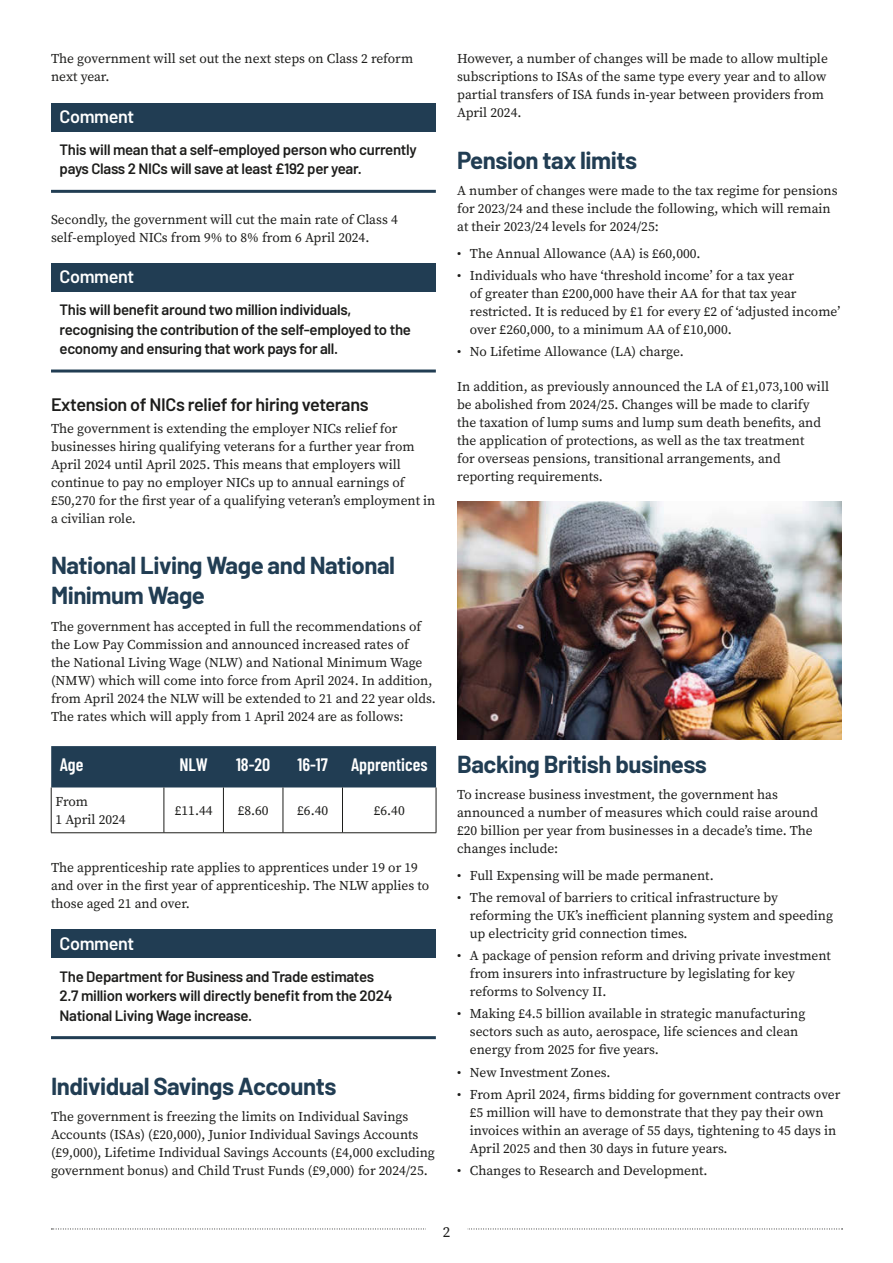
<style>
.page{position:relative;width:893px;height:1263px;background:#fff}
.page>*{position:absolute;margin:0;border:0;box-sizing:border-box;transform-origin:0 0}
.t1{font:700 24px/30px "Barlow";letter-spacing:-.02em;color:#213d53}
.t2{font:600 18px "Barlow";letter-spacing:-.02em;color:#1d1d1b}
.t3{font:600 18px "Barlow Condensed";color:#fff}
.t4{font:600 18px "Barlow";letter-spacing:-.02em;color:#fff}
.t5{font:600 15px/19.5px "Barlow";letter-spacing:-.02em;color:#1d1d1b}
.t6{font:15px "Source Serif Pro";color:#1d1d1b}
.t7{font:13.5px/18px "Source Serif Pro";color:#1d1d1b}
</style>
<div class="page">
<svg style="left:51px;top:1228px;width:792px;height:1px"></svg>
<div style="left:426px;top:1208px;width:41px;height:42px;background:#fff"></div>
<div style="left:51px;top:103px;width:385px;height:28px;background:#213d53"></div>
<hr style="left:51px;top:190px;width:385px;height:3px;background:#213d53">
<div style="left:51px;top:263px;width:385px;height:28px;background:#213d53"></div>
<hr style="left:51px;top:369px;width:385px;height:3px;background:#213d53">
<div style="left:51px;top:746px;width:385px;height:41px;background:#213d53"></div>
<hr style="left:51px;top:787px;width:1px;height:45px;background:#1d1d1b">
<hr style="left:436px;top:787px;width:1px;height:45px;background:#1d1d1b">
<hr style="left:51px;top:832px;width:113px;height:1px;background:#1d1d1b">
<hr style="left:164px;top:832px;width:59px;height:1px;background:#1d1d1b">
<hr style="left:223px;top:832px;width:60px;height:1px;background:#1d1d1b">
<hr style="left:283px;top:832px;width:59px;height:1px;background:#1d1d1b">
<hr style="left:342px;top:832px;width:94px;height:1px;background:#1d1d1b">
<hr style="left:164px;top:787px;width:1px;height:45px;background:#1d1d1b">
<hr style="left:223px;top:787px;width:1px;height:45px;background:#1d1d1b">
<hr style="left:283px;top:787px;width:1px;height:45px;background:#1d1d1b">
<hr style="left:342px;top:787px;width:1px;height:45px;background:#1d1d1b">
<div style="left:51px;top:929px;width:385px;height:29px;background:#213d53"></div>
<hr style="left:51px;top:1036px;width:385px;height:3px;background:#213d53">
<img style="left:457px;top:502px;width:385px;height:238px">
<p class="t7" style="left:51px;top:50px;width:364px">The government will set out the next steps on Class 2 reform next year.</p>
<h2 class="t4" style="left:60px;top:103px;width:76px">Comment</h2>
<p class="t5" style="left:60px;top:138px;width:359px">This will mean that a self-employed person who currently pays Class 2 NICs will save at least £192 per year.</p>
<p class="t7" style="left:51px;top:210px;width:348px">Secondly, the government will cut the main rate of Class 4 self-employed NICs from 9% to 8% from 6 April 2024.</p>
<h2 class="t4" style="left:60px;top:263px;width:76px">Comment</h2>
<p class="t5" style="left:60px;top:299px;width:353px">This will benefit around two million individuals, recognising the contribution of the self-employed to the economy and ensuring that work pays for all.</p>
<h2 class="t2" style="left:51px;top:391px;width:319px">Extension of NICs relief for hiring veterans</h2>
<p class="t7" style="left:51px;top:419px;width:386px">The government is extending the employer NICs relief for businesses hiring qualifying veterans for a further year from April 2024 until April 2025. This means that employers will continue to pay no employer NICs up to annual earnings of £50,270 for the first year of a qualifying veteran’s employment in a civilian role.</p>
<h1 class="t1" style="left:51px;top:548px;width:346px">National Living Wage and National<br>Minimum Wage</h1>
<p class="t7" style="left:51px;top:617px;width:386px">The government has accepted in full the recommendations of the Low Pay Commission and announced increased rates of<br>the National Living Wage (NLW) and National Minimum Wage (NMW) which will come into force from April 2024. In addition, from April 2024 the NLW will be extended to 21 and 22 year olds.<br>The rates which will apply from 1 April 2024 are as follows:</p>
<h2 class="t3" style="left:60px;top:752px;width:25px">Age</h2>
<h2 class="t3" style="left:179px;top:752px;width:30px">NLW</h2>
<h2 class="t3" style="left:236px;top:752px;width:36px">18-20</h2>
<h2 class="t3" style="left:297px;top:752px;width:32px">16-17</h2>
<h2 class="t3" style="left:351px;top:752px;width:78px">Apprentices</h2>
<p class="t7" style="left:55px;top:793px;width:72px">From<br>1 April 2024</p>
<p class="t7" style="left:175px;top:802px;width:39px">£11.44</p>
<p class="t7" style="left:238px;top:802px;width:33px">£8.60</p>
<p class="t7" style="left:297px;top:802px;width:33px">£6.40</p>
<p class="t7" style="left:374px;top:802px;width:33px">£6.40</p>
<p class="t7" style="left:51px;top:859px;width:380px">The apprenticeship rate applies to apprentices under 19 or 19 and over in the first year of apprenticeship. The NLW applies to those aged 21 and over.</p>
<h2 class="t4" style="left:60px;top:930px;width:76px">Comment</h2>
<p class="t5" style="left:60px;top:965px;width:334px">The Department for Business and Trade estimates<br>2.7 million workers will directly benefit from the 2024<br>National Living Wage increase.</p>
<h1 class="t1" style="left:51px;top:1069px;width:287px">Individual Savings Accounts</h1>
<p class="t7" style="left:51px;top:1108px;width:385px">The government is freezing the limits on Individual Savings Accounts (ISAs) (£20,000), Junior Individual Savings Accounts (£9,000), Lifetime Individual Savings Accounts (£4,000 excluding government bonus) and Child Trust Funds (£9,000) for 2024/25.</p>
<p class="t7" style="left:457px;top:50px;width:372px">However, a number of changes will be made to allow multiple subscriptions to ISAs of the same type every year and to allow partial transfers of ISA funds in-year between providers from April 2024.</p>
<h1 class="t1" style="left:457px;top:143px;width:181px">Pension tax limits</h1>
<p class="t7" style="left:457px;top:182px;width:382px">A number of changes were made to the tax regime for pensions for 2023/24 and these include the following, which will remain at their 2023/24 levels for 2024/25:</p>
<p class="t7" style="left:457px;top:244px;width:245px">• The Annual Allowance (AA) is £60,000.</p>
<p class="t7" style="left:470px;top:266px;width:372px;text-indent:-13px">• Individuals who have ‘threshold income’ for a tax year<br>of greater than £200,000 have their AA for that tax year restricted. It is reduced by £1 for every £2 of ‘adjusted income’ over £260,000, to a minimum AA of £10,000.</p>
<p class="t7" style="left:457px;top:343px;width:228px">• No Lifetime Allowance (LA) charge.</p>
<p class="t7" style="left:457px;top:378px;width:373px">In addition, as previously announced the LA of £1,073,100 will be abolished from 2024/25. Changes will be made to clarify the taxation of lump sums and lump sum death benefits, and the application of protections, as well as the tax treatment<br>for overseas pensions, transitional arrangements, and reporting requirements.</p>
<h1 class="t1" style="left:457px;top:747px;width:251px">Backing British business</h1>
<p class="t7" style="left:457px;top:785px;width:362px">To increase business investment, the government has announced a number of measures which could raise around £20 billion per year from businesses in a decade’s time. The changes include:</p>
<p class="t7" style="left:457px;top:866px;width:258px">• Full Expensing will be made permanent.</p>
<p class="t7" style="left:470px;top:888px;width:365px;text-indent:-13px">• The removal of barriers to critical infrastructure by reforming the UK’s inefficient planning system and speeding up electricity grid connection times.</p>
<p class="t7" style="left:470px;top:946px;width:362px;text-indent:-13px">• A package of pension reform and driving private investment from insurers into infrastructure by legislating for key reforms to Solvency II.</p>
<p class="t7" style="left:470px;top:1005px;width:337px;text-indent:-13px">• Making £4.5 billion available in strategic manufacturing sectors such as auto, aerospace, life sciences and clean energy from 2025 for five years.</p>
<p class="t7" style="left:457px;top:1063px;width:155px">• New Investment Zones.</p>
<p class="t7" style="left:470px;top:1085px;width:372px;text-indent:-13px">• From April 2024, firms bidding for government contracts over £5 million will have to demonstrate that they pay their own invoices within an average of 55 days, tightening to 45 days in April 2025 and then 30 days in future years.</p>
<p class="t7" style="left:457px;top:1161px;width:252px">• Changes to Research and Development.</p>
<p class="t6" style="left:443px;top:1222px;width:9px">2</p>
</div>
